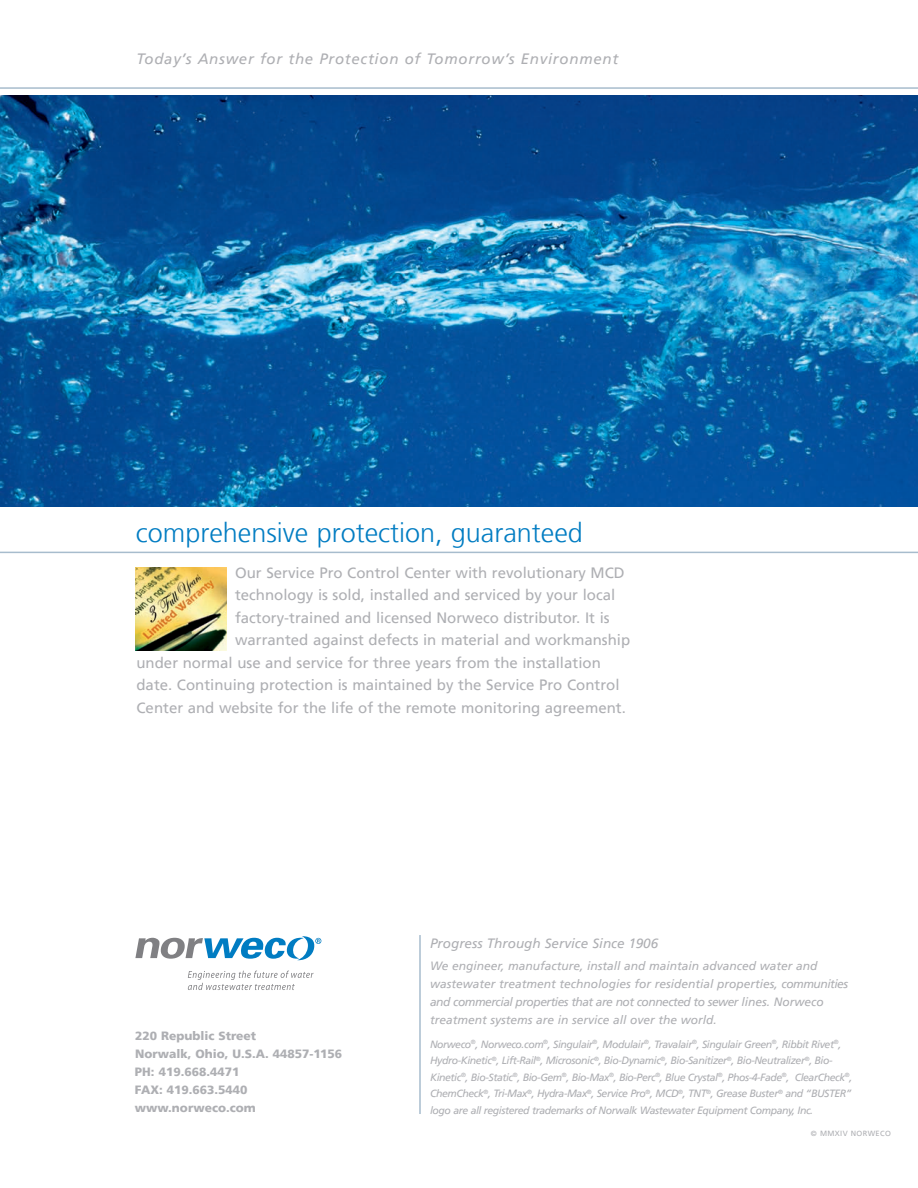
<style>
.page{position:relative;width:918px;height:1188px;background:#fff}
.page>*{position:absolute;margin:0;border:0;box-sizing:border-box;transform-origin:0 0}
.t1{font:300 27px "Frutiger LT";color:#007cc2}
.Prod_Call-Out_Head{font:15px "Frutiger LT";color:#aeafb3}
.t2{font:italic 15px "Frutiger LT";letter-spacing:.05em;color:#aeafb3}
.t3{font:italic 13.5px "Frutiger LT";color:#aeafb3}
.t4{font:italic 12px/18px "Frutiger LT";color:#aeafb3}
.t5{font:900 12px "Frutiger LT";color:#aeafb3}
.t6{font:italic 10.5px/16.5px "Frutiger LT";letter-spacing:-.04em;color:#aeafb3}
.t7{font:7.5px "Frutiger LT";letter-spacing:.05em;color:#aeafb3}
</style>
<div class="page">
<hr style="left:0;top:87px;width:918px;height:2px;background:#bcccd8">
<svg style="left:0;top:551px;width:918px;height:3px"></svg>
<img style="left:0;top:96px;width:918px;height:411px">
<hr style="left:419px;top:935px;width:2px;height:179px;background:#a7bccd">
<img style="left:135px;top:567px;width:91px;height:83px">
<svg style="left:188px;top:971px;width:126px;height:19px"></svg>
<svg style="left:135px;top:936px;width:186px;height:24px"></svg>
<p class="t2" style="left:136px;top:50px;width:483px">Today’s Answer for the Protection of Tomorrow’s Environment</p>
<p class="t1" style="left:136px;top:517px;width:449px">comprehensive protection, guaranteed</p>
<p class="Prod_Call-Out_Head" style="left:235px;top:564px;width:391px">Our Service Pro Control Center with revolutionary MCD</p>
<p class="Prod_Call-Out_Head" style="left:235px;top:586px;width:382px">technology is sold, installed and serviced by your local</p>
<p class="Prod_Call-Out_Head" style="left:235px;top:609px;width:376px">factory-trained and licensed Norweco distributor. It is</p>
<p class="Prod_Call-Out_Head" style="left:235px;top:631px;width:397px">warranted against defects in material and workmanship</p>
<p class="Prod_Call-Out_Head" style="left:137px;top:654px;width:466px">under normal use and service for three years from the installation</p>
<p class="Prod_Call-Out_Head" style="left:137px;top:676px;width:485px">date. Continuing protection is maintained by the Service Pro Control</p>
<p class="Prod_Call-Out_Head" style="left:137px;top:699px;width:491px">Center and website for the life of the remote monitoring agreement.</p>
<p class="t5" style="left:135px;top:1028px;width:123px">220 Republic Street</p>
<p class="t5" style="left:135px;top:1046px;width:209px">Norwalk, Ohio, U.S.A. 44857-1156</p>
<p class="t5" style="left:135px;top:1064px;width:106px">PH: 419.668.4471</p>
<p class="t5" style="left:135px;top:1082px;width:114px">FAX: 419.663.5440</p>
<p class="t5" style="left:135px;top:1100px;width:122px">www.norweco.com</p>
<p class="t3" style="left:430px;top:935px;width:230px">Progress Through Service Since 1906</p>
<p class="t4" style="left:430px;top:957px;width:419px">We engineer, manufacture, install and maintain advanced water and wastewater treatment technologies for residential properties, communities and commercial properties that are not connected to sewer lines. Norweco treatment systems are in service all over the world.</p>
<p class="t6" style="left:430px;top:1036px;width:424px">Norweco<sup>®</sup>, Norweco.com<sup>®</sup>, Singulair<sup>®</sup>, Modulair<sup>®</sup>, Travalair<sup>®</sup>, Singulair Green<sup>®</sup>, Ribbit Rivet<sup>®</sup>, Hydro-Kinetic<sup>®</sup>, Lift-Rail<sup>®</sup>, Microsonic<sup>®</sup>, Bio-Dynamic<sup>®</sup>, Bio-Sanitizer<sup>®</sup>, Bio-Neutralizer<sup>®</sup>, Bio-Kinetic<sup>®</sup>, Bio-Static<sup>®</sup>, Bio-Gem<sup>®</sup>, Bio-Max<sup>®</sup>, Bio-Perc<sup>®</sup>, Blue Crystal<sup>®</sup>, Phos-4-Fade<sup>®</sup>, ClearCheck<sup>®</sup>, ChemCheck<sup>®</sup>, Tri-Max<sup>®</sup>, Hydra-Max<sup>®</sup>, Service Pro<sup>®</sup>, MCD<sup>®</sup>, TNT<sup>®</sup>, Grease Buster<sup>®</sup> and “BUSTER” logo are all registered trademarks of Norwalk Wastewater Equipment Company, Inc.</p>
<p class="t7" style="left:811px;top:1128px;width:82px">© MMXIV NORWECO</p>
</div>
